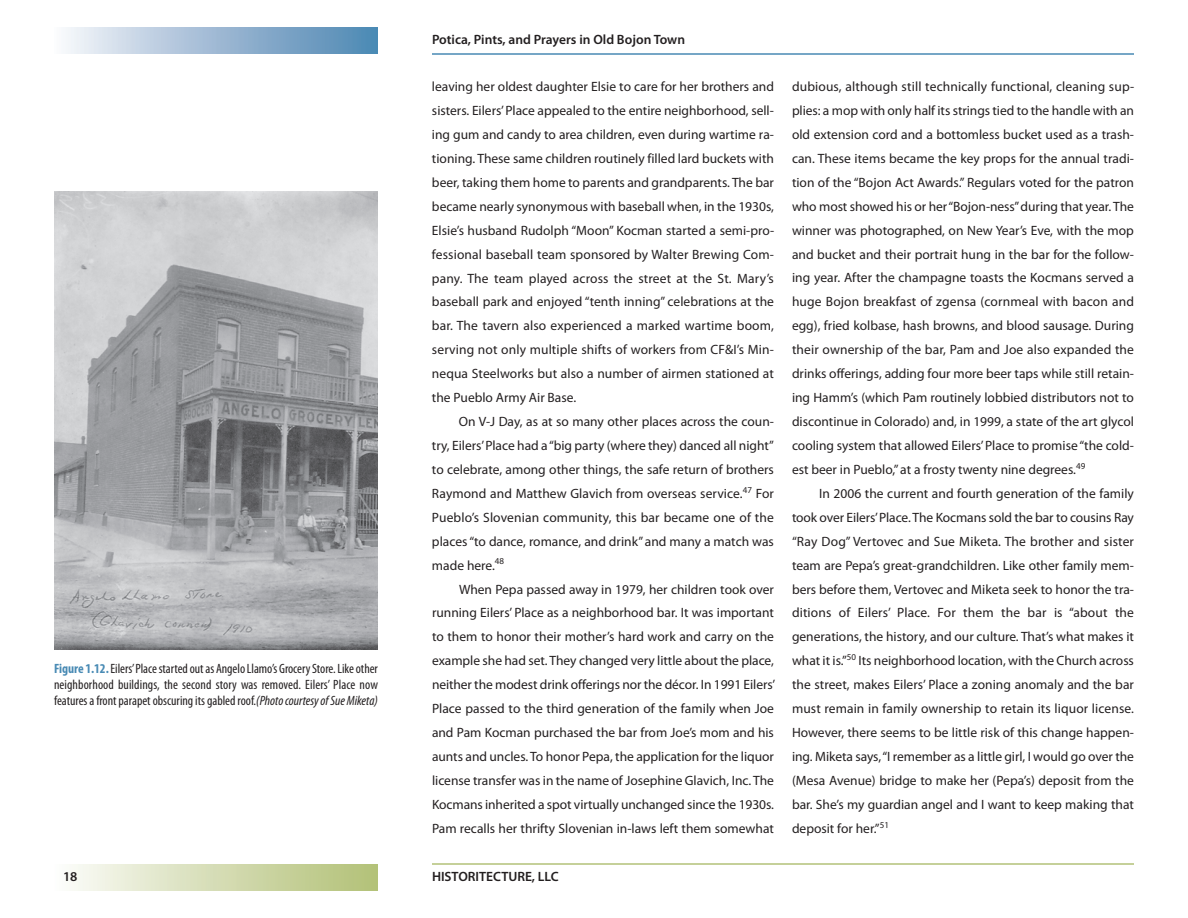
<style>
.page{position:relative;width:1188px;height:918px;background:#fff}
.page>*{position:absolute;margin:0;border:0;box-sizing:border-box;transform-origin:0 0}
.t1{font:13.5px/23.9px "Myriad Pro";color:#231f20;text-align:justify}
.t2{font:condensed 13.5px/16.2px "Myriad Pro";color:#231f20;text-align:justify}
.t3{font:600 13.5px "Myriad Pro";color:#231f20}
.s1{font-weight:700;color:#488ab4}
.s2{font-style:italic}
</style>
<div class="page">
<hr style="left:432px;top:863px;width:702px;height:2px;background:#b3c178">
<hr style="left:432px;top:53px;width:702px;height:2px;background:#488ab4">
<div style="left:54px;top:27px;width:324px;height:27px;background:linear-gradient(to right,#f7f5fa,#4a84b1)"></div>
<img style="left:54px;top:192px;width:324px;height:457px">
<p class="t2" style="left:54px;top:662px;width:326px"><span class="s1">Figure 1.12.</span>Eilers’Place started out as Angelo Llamo’s Grocery Store. Like other neighborhood buildings, the second story was removed. Eilers’ Place now features a front parapet obscuring its gabled roof.<span class="s2">(Photo courtesy of Sue Miketa)</span></p>
<p class="t3" style="left:432px;top:34px;width:255px">Potica, Pints, and Prayers in Old Bojon Town</p>
<p class="t1" style="left:432px;top:76px;width:344px">leaving her oldest daughter Elsie to care for her brothers and sisters. Eilers’ Place appealed to the entire neighborhood, sell&shy;ing gum and candy to area children, even during wartime ra&shy;tioning. These same children routinely filled lard buckets with beer, taking them home to parents and grandparents. The bar became nearly synonymous with baseball when, in the 1930s, Elsie’s husband Rudolph “Moon” Kocman started a semi-pro&shy;fessional baseball team sponsored by Walter Brewing Com&shy;pany. The team played across the street at the St. Mary’s baseball park and enjoyed “tenth inning” celebrations at the bar. The tavern also experienced a marked wartime boom, serving not only multiple shifts of workers from CF&amp;I’s Min&shy;nequa Steelworks but also a number of airmen stationed at the Pueblo Army Air Base.</p>
<p class="t1" style="left:432px;top:411px;width:344px;text-indent:27px">On V-J Day, as at so many other places across the coun&shy;try, Eilers’ Place had a “big party (where they) danced all night” to celebrate, among other things, the safe return of brothers Raymond and Matthew Glavich from overseas service.<sup>47</sup> For Pueblo’s Slovenian community, this bar became one of the places “to dance, romance, and drink” and many a match was made here.<sup>48</sup></p>
<p class="t1" style="left:432px;top:578px;width:345px;text-indent:27px">When Pepa passed away in 1979, her children took over running Eilers’ Place as a neighborhood bar. It was important to them to honor their mother’s hard work and carry on the example she had set. They changed very little about the place, neither the modest drink offerings nor the décor. In 1991 Eilers’ Place passed to the third generation of the family when Joe and Pam Kocman purchased the bar from Joe’s mom and his aunts and uncles. To honor Pepa, the application for the liquor license transfer was in the name of Josephine Glavich, Inc. The Kocmans inherited a spot virtually unchanged since the 1930s.<br>Pam recalls her thrifty Slovenian in-laws left them somewhat</p>
<p class="t3" style="left:63px;top:871px;width:16px">18</p>
<p class="t3" style="left:432px;top:871px;width:128px">HISTORITECTURE, LLC</p>
<p class="t1" style="left:792px;top:76px;width:344px">dubious, although still technically functional, cleaning sup&shy;plies: a mop with only half its strings tied to the handle with an old extension cord and a bottomless bucket used as a trash&shy;can. These items became the key props for the annual tradi&shy;tion of the “Bojon Act Awards.” Regulars voted for the patron who most showed his or her “Bojon-ness” during that year. The winner was photographed, on New Year’s Eve, with the mop and bucket and their portrait hung in the bar for the follow&shy;ing year. After the champagne toasts the Kocmans served a huge Bojon breakfast of zgensa (cornmeal with bacon and egg), fried kolbase, hash browns, and blood sausage. During their ownership of the bar, Pam and Joe also expanded the drinks offerings, adding four more beer taps while still retain&shy;ing Hamm’s (which Pam routinely lobbied distributors not to discontinue in Colorado) and, in 1999, a state of the art glycol cooling system that allowed Eilers’ Place to promise “the cold&shy;est beer in Pueblo,” at a frosty twenty nine degrees.<sup>49</sup></p>
<p class="t1" style="left:792px;top:482px;width:344px;text-indent:27px">In 2006 the current and fourth generation of the family took over Eilers’ Place. The Kocmans sold the bar to cousins Ray “Ray Dog” Vertovec and Sue Miketa. The brother and sister team are Pepa’s great-grandchildren. Like other family mem&shy;bers before them, Vertovec and Miketa seek to honor the tra&shy;ditions of Eilers’ Place. For them the bar is “about the generations, the history, and our culture. That’s what makes it what it is.”<sup>50</sup> Its neighborhood location, with the Church across the street, makes Eilers’ Place a zoning anomaly and the bar must remain in family ownership to retain its liquor license.<br>However, there seems to be little risk of this change happen&shy;ing. Miketa says, “I remember as a little girl, I would go over the (Mesa Avenue) bridge to make her (Pepa’s) deposit from the bar. She’s my guardian angel and I want to keep making that deposit for her.”<sup>51</sup></p>
</div>
